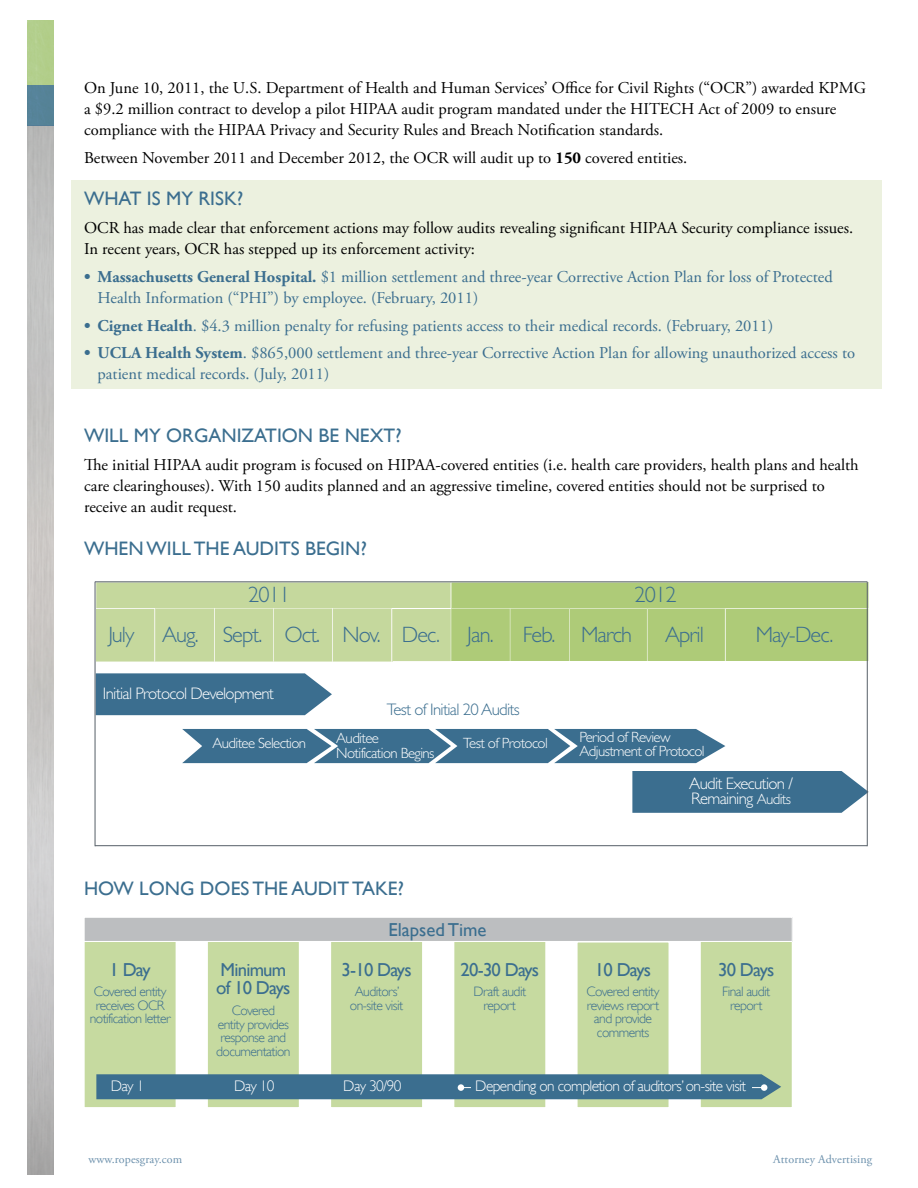
<style>
.page{position:relative;width:918px;height:1188px;background:#fff}
.page>*{position:absolute;margin:0;border:0;box-sizing:border-box;transform-origin:0 0}
.t1{font:300 22.35px "Gill Sans";letter-spacing:-.04em;color:#3b6e8f}
.t2{font:19.5px "Gill Sans";color:#3b6e8f}
.t3{font:18.75px/18.8px "Gill Sans";letter-spacing:-.04em;color:#3b6e8f}
.t4{font:18.75px "Gill Sans";color:#3b6e8f}
.t5{font:300 16.65px/14.9px "Gill Sans";letter-spacing:-.04em;color:#fff}
.t6{font:300 16.65px "Gill Sans";letter-spacing:-.04em;color:#3b6e8f}
.t7{font:16.5px/21px "Adobe Garamond Pro";color:#000}
.t8{font:16.5px/21px "Adobe Garamond Pro";color:#3b6e8f}
.t9{font:300 15.3px "Gill Sans";letter-spacing:-.04em;color:#fff}
.t10{font:300 14.85px/14.9px "Gill Sans";letter-spacing:-.04em;color:#fff}
.t11{font:300 13.65px/13.6px "Gill Sans";letter-spacing:-.04em;color:#3b6e8f;text-align:center}
.t12{font:12px "Adobe Garamond Pro";letter-spacing:.01em;color:#6b90ac}
.s1{font-weight:700}
.s2{font-size:14.85px}
</style>
<div class="page">
<div style="left:71px;top:180px;width:811px;height:209px;background:#ecf1df"></div>
<div style="left:27px;top:20px;width:27px;height:65px;background:#b2ce8b"></div>
<img style="left:27px;top:125px;width:27px;height:1049px">
<div style="left:27px;top:85px;width:27px;height:40px;background:#568398"></div>
<svg style="left:96px;top:673px;width:236px;height:42px;background:#477796"></svg>
<svg style="left:632px;top:771px;width:237px;height:42px;background:#467695"></svg>
<svg style="left:182px;top:729px;width:543px;height:34px;background:#4b7a98"></svg>
<svg style="left:96px;top:582px;width:773px;height:80px;background:#bad28b"></svg>
<hr style="left:95px;top:582px;width:1px;height:264px;background:#565f67">
<hr style="left:867px;top:582px;width:1px;height:264px;background:#565f67">
<hr style="left:95px;top:845px;width:772px;height:1px;background:#565f67">
<hr style="left:95px;top:582px;width:772px;height:1px;background:#565f67">
<div style="left:700px;top:941px;width:92px;height:167px;background:#c6daa0"></div>
<div style="left:700px;top:941px;width:93px;height:167px;border:1px solid #fff"></div>
<div style="left:207px;top:941px;width:92px;height:167px;background:#c6daa0"></div>
<div style="left:207px;top:941px;width:93px;height:167px;border:1px solid #fff"></div>
<div style="left:84px;top:941px;width:92px;height:167px;background:#c6daa0"></div>
<div style="left:84px;top:941px;width:93px;height:167px;border:1px solid #fff"></div>
<div style="left:454px;top:941px;width:92px;height:167px;background:#c6daa0"></div>
<div style="left:453px;top:941px;width:93px;height:167px;border:1px solid #fff"></div>
<div style="left:577px;top:942px;width:92px;height:166px;background:#c6daa0"></div>
<div style="left:577px;top:942px;width:93px;height:166px;border:1px solid #fff"></div>
<div style="left:331px;top:941px;width:92px;height:167px;background:#c6daa0"></div>
<div style="left:330px;top:941px;width:93px;height:167px;border:1px solid #fff"></div>
<svg style="left:96px;top:1074px;width:685px;height:25px;background:#407290"></svg>
<hr style="left:461px;top:1087px;width:303px;height:1px;background:#fff">
<div style="left:458px;top:1084px;width:6px;height:7px;background:#fff;border-radius:50%"></div>
<div style="left:761px;top:1084px;width:6px;height:7px;background:#fff;border-radius:50%"></div>
<div style="left:84px;top:917px;width:708px;height:24px;background:#bcbec0"></div>
<div style="left:84px;top:917px;width:709px;height:25px;border:1px solid #fff"></div>
<div style="left:471px;top:1078px;width:281px;height:18px;background:#3b6e8f"></div>
<p class="t7" style="left:84px;top:78px;width:783px">On June 10, 2011, the U.S. Department of Health and Human Services’ Office for Civil Rights (“OCR”) awarded KPMG a $9.2 million contract to develop a pilot HIPAA audit program mandated under the HITECH Act of 2009 to ensure compliance with the HIPAA Privacy and Security Rules and Breach Notification standards.</p>
<p class="t7" style="left:84px;top:148px;width:605px">Between November 2011 and December 2012, the OCR will audit up to <span class="s1">150</span> covered entities.</p>
<p class="t2" style="left:84px;top:187px;width:161px">WHAT IS MY RISK?</p>
<p class="t7" style="left:84px;top:218px;width:771px">OCR has made clear that enforcement actions may follow audits revealing significant HIPAA Security compliance issues.<br>In recent years, OCR has stepped up its enforcement activity:</p>
<p class="t8" style="left:98px;top:267px;width:737px;text-indent:-13px"><span class="s1">• Massachusetts General Hospital.</span> $1 million settlement and three-year Corrective Action Plan for loss of Protected<br>Health Information (“PHI”) by employee. (February, 2011)</p>
<p class="t8" style="left:84px;top:316px;width:691px"><span class="s1">• Cignet Health</span>. $4.3 million penalty for refusing patients access to their medical records. (February, 2011)</p>
<p class="t8" style="left:98px;top:343px;width:759px;text-indent:-13px"><span class="s1">• UCLA Health System</span>. $865,000 settlement and three-year Corrective Action Plan for allowing unauthorized access to patient medical records. (July, 2011)</p>
<p class="t2" style="left:84px;top:424px;width:319px">WILL MY ORGANIZATIO N BE NEXT?</p>
<p class="t7" style="left:84px;top:455px;width:776px">The initial HIPAA audit program is focused on HIPAA-covered entities (i.e. health care providers, health plans and health care clearinghouses). With 150 audits planned and an aggressive timeline, covered entities should not be surprised to receive an audit request.</p>
<p class="t2" style="left:84px;top:537px;width:284px">WHEN WILL THE AUDITS BEGIN?</p>
<h1 class="t1" style="left:108px;top:621px;width:28px">July</h1>
<h1 class="t1" style="left:248px;top:582px;width:43px">2011</h1>
<h1 class="t1" style="left:635px;top:582px;width:43px">2012</h1>
<h1 class="t1" style="left:162px;top:621px;width:333px">Aug. Sept. Oct. Nov. Dec. Jan.</h1>
<h1 class="t1" style="left:523px;top:621px;width:111px">Feb. March</h1>
<h1 class="t1" style="left:665px;top:621px;width:41px">April</h1>
<h1 class="t1" style="left:756px;top:621px;width:79px">May-Dec.</h1>
<p class="t5" style="left:103px;top:686px;width:173px">Initial Protocol Development</p>
<p class="t6" style="left:387px;top:700px;width:135px">Test of Initial 20 Audits</p>
<p class="t10" style="left:213px;top:736px;width:95px">Auditee Selection</p>
<p class="t10" style="left:336px;top:731px;width:100px">Auditee<br>Notification Begins</p>
<p class="t10" style="left:463px;top:736px;width:86px">Test of Protocol</p>
<p class="t10" style="left:580px;top:729px;width:127px">Period of Review<br>Adjustment of Protocol</p>
<p class="t2" style="left:84px;top:877px;width:18px">HOW</p>
<p class="t2" style="left:139px;top:877px;width:266px">LONG DOES THE AUDIT TAKE?</p>
<p class="t3" style="left:110px;top:960px;width:43px">1 DAY</p>
<p class="t11" style="left:90px;top:985px;width:82px">Covered entity receives OCR notification letter</p>
<p class="t3" style="left:216px;top:960px;width:76px">MINIMUM<br>OF 10 DAYS</p>
<p class="t11" style="left:216px;top:1004px;width:76px">Covered<br>entity provides response and documentation</p>
<p class="t4" style="left:389px;top:918px;width:100px">ELAPSED TIME</p>
<p class="t3" style="left:342px;top:960px;width:72px">3-10 DAYS</p>
<p class="t11" style="left:350px;top:985px;width:55px">Auditors’ on-site visit</p>
<p class="t3" style="left:461px;top:960px;width:80px">20-30 DAYS</p>
<p class="t11" style="left:474px;top:985px;width:54px">Draft audit report</p>
<p class="t5" style="left:689px;top:776px;width:105px">Audit Execution /<br>Remaining <span class="s2">Audits</span></p>
<p class="t3" style="left:595px;top:960px;width:58px">10 DAYS</p>
<p class="t11" style="left:587px;top:985px;width:74px">Covered entity reviews report and provide comments</p>
<p class="t3" style="left:718px;top:960px;width:58px">30 DAYS</p>
<p class="t11" style="left:722px;top:985px;width:50px">Final audit report</p>
<p class="t9" style="left:111px;top:1078px;width:35px">Day 1</p>
<p class="t9" style="left:234px;top:1078px;width:42px">Day 10</p>
<p class="t9" style="left:343px;top:1078px;width:60px">Day 30/90</p>
<p class="t9" style="left:475px;top:1077px;width:272px">Depending on completion of auditors’ on-site visit</p>
<p class="t12" style="left:89px;top:1152px;width:95px">www.ropesgray.com</p>
<p class="t12" style="left:773px;top:1152px;width:100px">Attorney Advertising</p>
</div>
